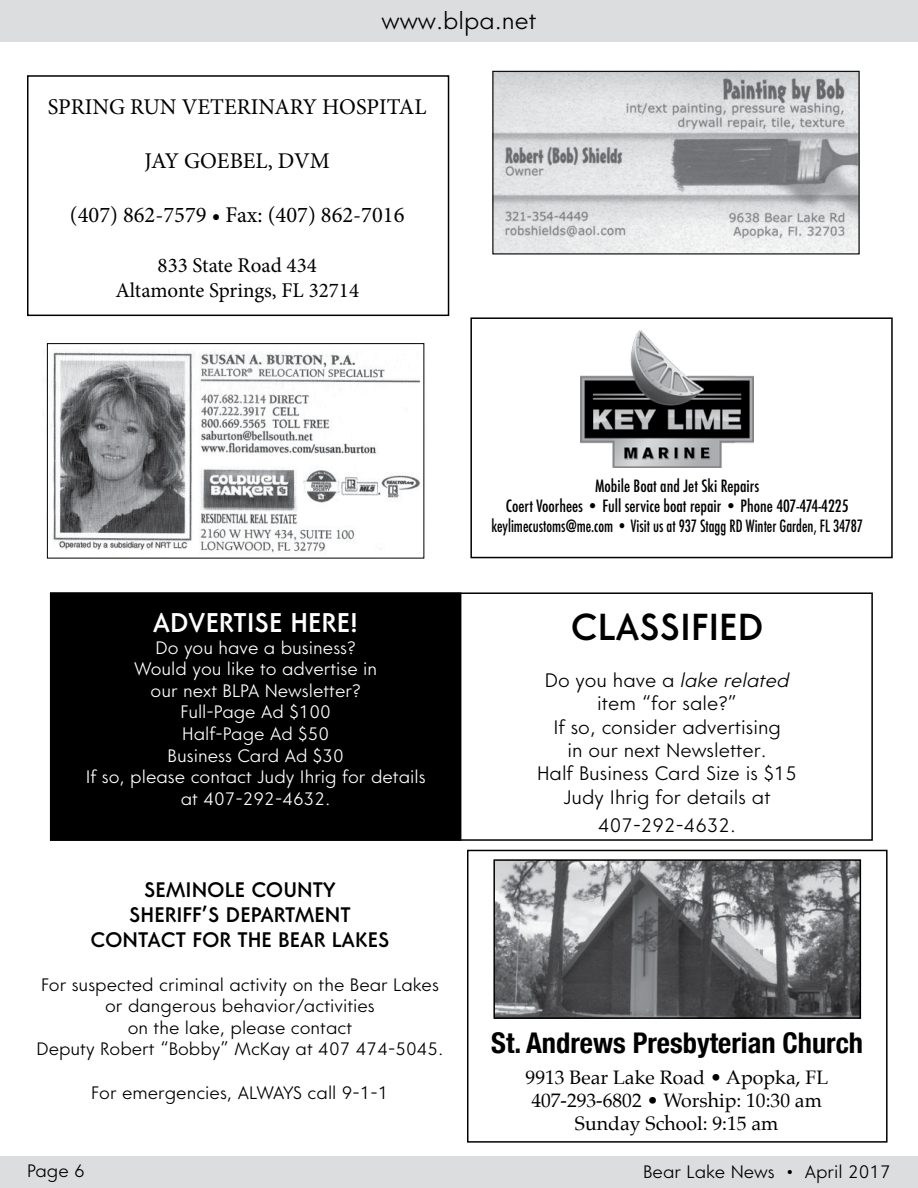
<style>
.page{position:relative;width:918px;height:1188px;background:#fff}
.page>*{position:absolute;margin:0;border:0;box-sizing:border-box;transform-origin:0 0}
.t1{font:500 37.5px "Core Sans G55";color:#000}
.t2{font:700 condensed 28.5px "Helvetica Neue";color:#000}
.t3{font:500 27px "Core Sans G55";color:#fff}
.t4{font:300 24px "Core Sans G35";color:#000}
.t5{font:22.5px "Minion Pro";color:#000}
.t6{font:500 21px/25.2px "Core Sans G55";color:#000;text-align:center}
.t7{font:21px/25.2px "Minion Pro";color:#000;text-align:center}
.t8{font:300 19.5px/23.4px "Core Sans G35";color:#000;text-align:center}
.t9{font:19.5px/23.4px "Palatino";color:#000;text-align:center}
.t10{font:300 18px/21.6px "Core Sans G35";color:#000;text-align:center}
.t11{font:300 18px/21.6px "Core Sans G35";color:#fff;text-align:center}
.t12{font:500 condensed 16.5px/19.8px "Futura";color:#000;text-align:center}
.s1{font-style:italic}
</style>
<div class="page">
<div style="left:0;top:1156px;width:918px;height:32px;background:#dcddde"></div>
<div style="left:0;top:0;width:918px;height:42px;background:#dcddde"></div>
<img style="left:46px;top:349px;width:379px;height:209px">
<div style="left:467px;top:850px;width:421px;height:293px;border:2px solid #000"></div>
<div style="left:47px;top:343px;width:377px;height:215px;border:1px solid #000"></div>
<img style="left:494px;top:73px;width:364px;height:179px">
<div style="left:492px;top:71px;width:368px;height:183px;border:1px solid #000"></div>
<div style="left:470px;top:317px;width:423px;height:241px;border:2px solid #000"></div>
<div style="left:27px;top:75px;width:422px;height:241px;border:2px solid #000"></div>
<img style="left:496px;top:862px;width:362px;height:154px">
<div style="left:493px;top:859px;width:368px;height:160px;border:2px solid #000"></div>
<div style="left:51px;top:593px;width:410px;height:247px;background:#000"></div>
<div style="left:50px;top:592px;width:823px;height:249px;border:2px solid #000"></div>
<img style="left:581px;top:330px;width:172px;height:138px">
<h3 class="t4" style="left:382px;top:6px;width:156px">www.blpa.net</h3>
<p class="t5" style="left:48px;top:91px;width:380px">SPRING RUN VETERINARY HOSPITAL</p>
<p class="t5" style="left:144px;top:145px;width:187px">JAY GOEBEL, DVM</p>
<p class="t5" style="left:70px;top:199px;width:336px">(407) 862-7579 • Fax: (407) 862-7016</p>
<p class="t7" style="left:115px;top:253px;width:245px">833 State Road 434<br>Altamonte Springs, FL 32714</p>
<h3 class="t3" style="left:153px;top:606px;width:207px">ADVERTISE HERE!</h3>
<p class="t11" style="left:86px;top:637px;width:341px">Do you have a business?<br>Would you like to advertise in<br>our next BLPA Newsletter?<br>Full-Page Ad $100<br>Half-Page Ad $50<br>Business Card Ad $30<br>If so, please contact Judy Ihrig for details at 407-292-4632.</p>
<p class="t6" style="left:91px;top:877px;width:300px">SEMINOLE COUNTY<br>SHERIFF’S DEPARTMENT<br>CONTACT FOR THE BEAR LAKES</p>
<p class="t10" style="left:36px;top:974px;width:409px">For suspected criminal activity on the Bear Lakes or dangerous behavior/activities<br>on the lake, please contact<br>Deputy Robert “Bobby” McKay at 407 474-5045.</p>
<p class="t10" style="left:91px;top:1082px;width:299px">For emergencies, ALWAYS call 9-1-1</p>
<p class="t12" style="left:492px;top:476px;width:373px">Mobile Boat and Jet Ski Repairs<br>Coert Voorhees • Full service boat repair • Phone 407-474-4225 keylimecustoms@me.com • Visit us at 937 Stagg RD Winter Garden, FL 34787</p>
<h1 class="t1" style="left:571px;top:604px;width:194px">CLASSIFIED</h1>
<p class="t8" style="left:537px;top:669px;width:262px">Do you have a <span class="s1">lake related </span>item “for sale?”<br>If so, consider advertising<br>in our next Newsletter.<br>Half Business Card Size is $15<br>Judy Ihrig for details at</p>
<p class="t8" style="left:598px;top:813px;width:139px">407-292-4632.</p>
<h2 class="t2" style="left:491px;top:1019px;width:373px">St. Andrews Presbyterian Church</h2>
<p class="t9" style="left:526px;top:1065px;width:304px">9913 Bear Lake Road • Apopka, FL<br>407-293-6802 • Worship: 10:30 am<br>Sunday School: 9:15 am</p>
<p class="t10" style="left:27px;top:1160px;width:60px">Page 6</p>
<p class="t10" style="left:643px;top:1161px;width:249px">Bear Lake News • April 2017</p>
</div>
